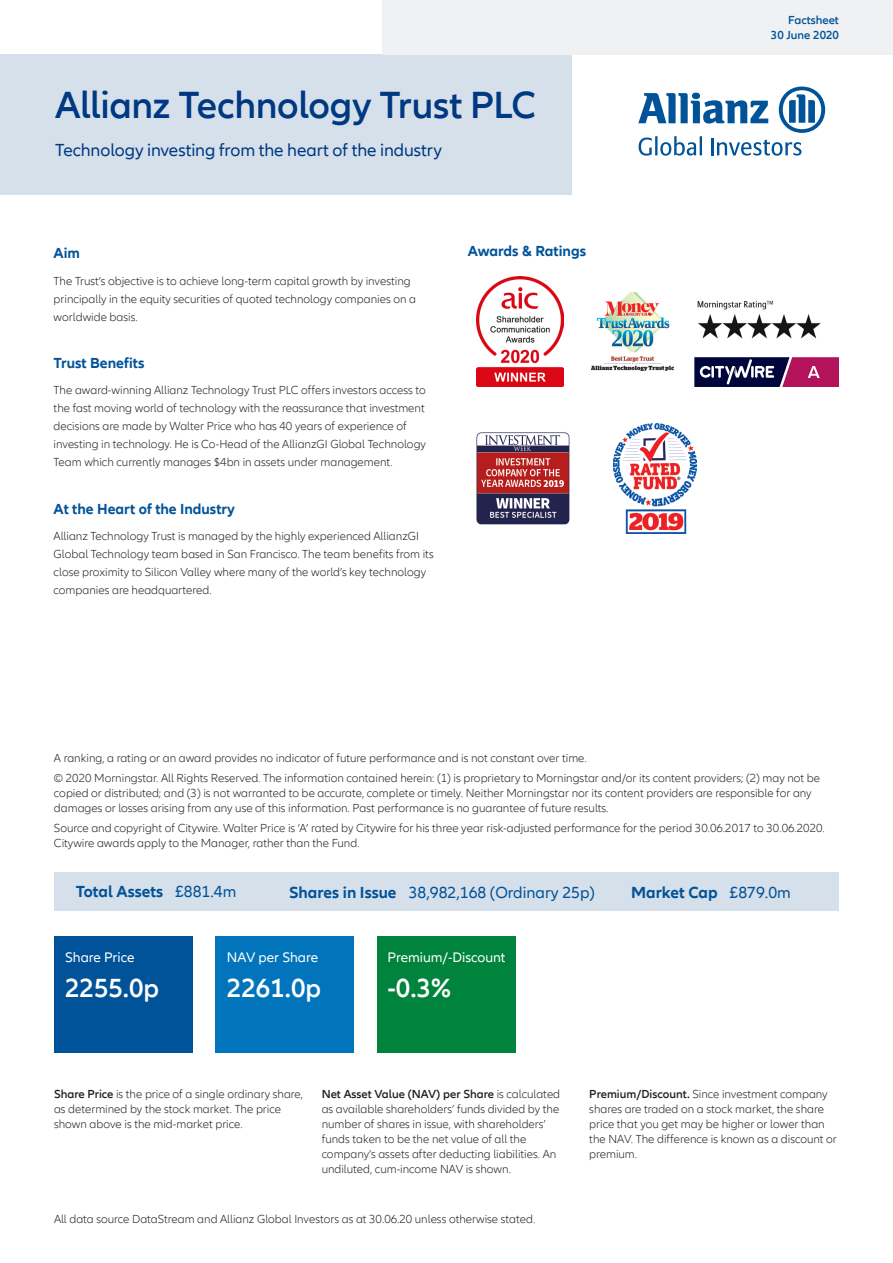
<style>
.page{position:relative;width:893px;height:1263px;background:#fff}
.page>*{position:absolute;margin:0;border:0;box-sizing:border-box;transform-origin:0 0}
.t1{font:600 39px "Allianz Neo";letter-spacing:-.01em;color:#003882}
.t2{font:600 27px "Allianz Neo";color:#fff}
.t3{font:18px "Allianz Neo";letter-spacing:-.005em;color:#003882}
.t4{font:16.5px "Allianz Neo";color:#015399}
.t5{font:700 16.5px "Allianz Neo";color:#015399}
.t6{font:700 15px "Allianz Neo";color:#015399}
.t7{font:14.25px "Allianz Neo";color:#fff}
.t8{font:300 12px/15px "Allianz Neo";color:#231f20}
.t9{font:600 12px/14.4px "Allianz Neo";color:#015399;text-align:right}
.s1{font-weight:400}
.s2{font-weight:700}
.s3{font-weight:600}
</style>
<div class="page">
<svg style="left:638px;top:87px;width:187px;height:69px"></svg>
<div style="left:54px;top:872px;width:785px;height:39px;background:#d6e0eb"></div>
<div style="left:0;top:54px;width:571px;height:140px;background:#d6e0eb"></div>
<div style="left:216px;top:935px;width:138px;height:117px;background:#0174bc"></div>
<div style="left:377px;top:935px;width:139px;height:117px;background:#00833d"></div>
<div style="left:54px;top:935px;width:138px;height:117px;background:#015399"></div>
<div style="left:383px;top:0;width:510px;height:54px;background:#f0f1f2"></div>
<img style="left:613px;top:423px;width:83px;height:111px">
<img style="left:476px;top:432px;width:94px;height:93px">
<img style="left:476px;top:276px;width:88px;height:111px">
<img style="left:591px;top:293px;width:83px;height:78px">
<img style="left:697px;top:300px;width:124px;height:39px">
<svg style="left:694px;top:357px;width:145px;height:30px;background:#643063"></svg>
<h1 class="t1" style="left:55px;top:82px;width:482px">Allianz Technology Trust PLC</h1>
<h3 class="t3" style="left:55px;top:140px;width:388px">Technology investing from the heart of the industry</h3>
<p class="t6" style="left:54px;top:245px;width:28px">Aim</p>
<p class="t8" style="left:54px;top:272px;width:364px;line-height:18px">The Trust’s objective is to achieve long-term capital growth by investing principally in the equity securities of quoted technology companies on a worldwide basis.</p>
<p class="t6" style="left:54px;top:354px;width:92px">Trust Benefits</p>
<p class="t8" style="left:54px;top:382px;width:374px;line-height:18px">The award-winning Allianz Technology Trust PLC offers investors access to the fast moving world of technology with the reassurance that investment decisions are made by Walter Price who has 40 years of experience of investing in technology. He is Co-Head of the AllianzGI Global Technology Team which currently manages $4bn in assets under management.</p>
<p class="t6" style="left:54px;top:500px;width:183px">At the Heart of the Industry</p>
<p class="t8" style="left:54px;top:527px;width:382px;line-height:18px">Allianz Technology Trust is managed by the highly experienced AllianzGI Global Technology team based in San Francisco. The team benefits from its close proximity to Silicon Valley where many of the world’s key technology companies are headquartered.</p>
<p class="t6" style="left:468px;top:242px;width:120px">Awards &amp; Ratings</p>
<p class="t9" style="left:771px;top:13px;width:70px">Factsheet<br>30 June 2020</p>
<p class="t8" style="left:54px;top:748px;width:768px;line-height:20.1px">A ranking, a rating or an award provides no indicator of future performance and is not constant over time.<br>© 2020 Morningstar. All Rights Reserved. The information contained herein: (1) is proprietary to Morningstar and/or its content providers; (2) may not be</p>
<p class="t8" style="left:54px;top:786px;width:759px">copied or distributed; and (3) is not warranted to be accurate, complete or timely. Neither Morningstar nor its content providers are responsible for any damages or losses arising from any use of this information. Past performance is no guarantee of future results.</p>
<p class="t8" style="left:54px;top:821px;width:772px">Source and copyright of Citywire. Walter Price is ‘A’ rated by Citywire for his three year risk-adjusted performance for the period 30.06.2017 to 30.06.2020.<br>Citywire awards apply to the Manager, rather than the Fund.</p>
<h3 class="t5" style="left:76px;top:882px;width:162px">Total Assets <span class="s1">£881.4m</span></h3>
<h3 class="t4" style="left:289px;top:883px;width:307px"><span class="s2">Shares in Issue</span> 38,982,168 (Ordinary 25p)</h3>
<h3 class="t5" style="left:631px;top:883px;width:161px">Market Cap <span class="s1">£879.0m</span></h3>
<p class="t7" style="left:65px;top:949px;width:71px">Share Price</p>
<h2 class="t2" style="left:65px;top:973px;width:96px">2255.0p</h2>
<p class="t7" style="left:227px;top:949px;width:93px">NAV per Share</p>
<h2 class="t2" style="left:227px;top:973px;width:96px">2261.0p</h2>
<p class="t7" style="left:388px;top:949px;width:119px">Premium/-Discount</p>
<h2 class="t2" style="left:388px;top:973px;width:65px">‑0.3%</h2>
<p class="t8" style="left:54px;top:1086px;width:251px"><span class="s3">Share Price</span> is the price of a single ordinary share, as determined by the stock market. The price shown above is the mid-market price.</p>
<p class="t8" style="left:322px;top:1086px;width:240px"><span class="s3">Net Asset Value (NAV) per Share</span> is calculated as available shareholders’ funds divided by the number of shares in issue, with shareholders’ funds taken to be the net value of all the company’s assets after deducting liabilities. An undiluted, cum-income NAV is shown.</p>
<p class="t8" style="left:589px;top:1086px;width:249px"><span class="s3">Premium/Discount.</span> Since investment company shares are traded on a stock market, the share price that you get may be higher or lower than the NAV. The difference is known as a discount or premium.</p>
<p class="t8" style="left:54px;top:1212px;width:483px">All data source DataStream and Allianz Global Investors as at 30.06.20 unless otherwise stated.</p>
</div>
